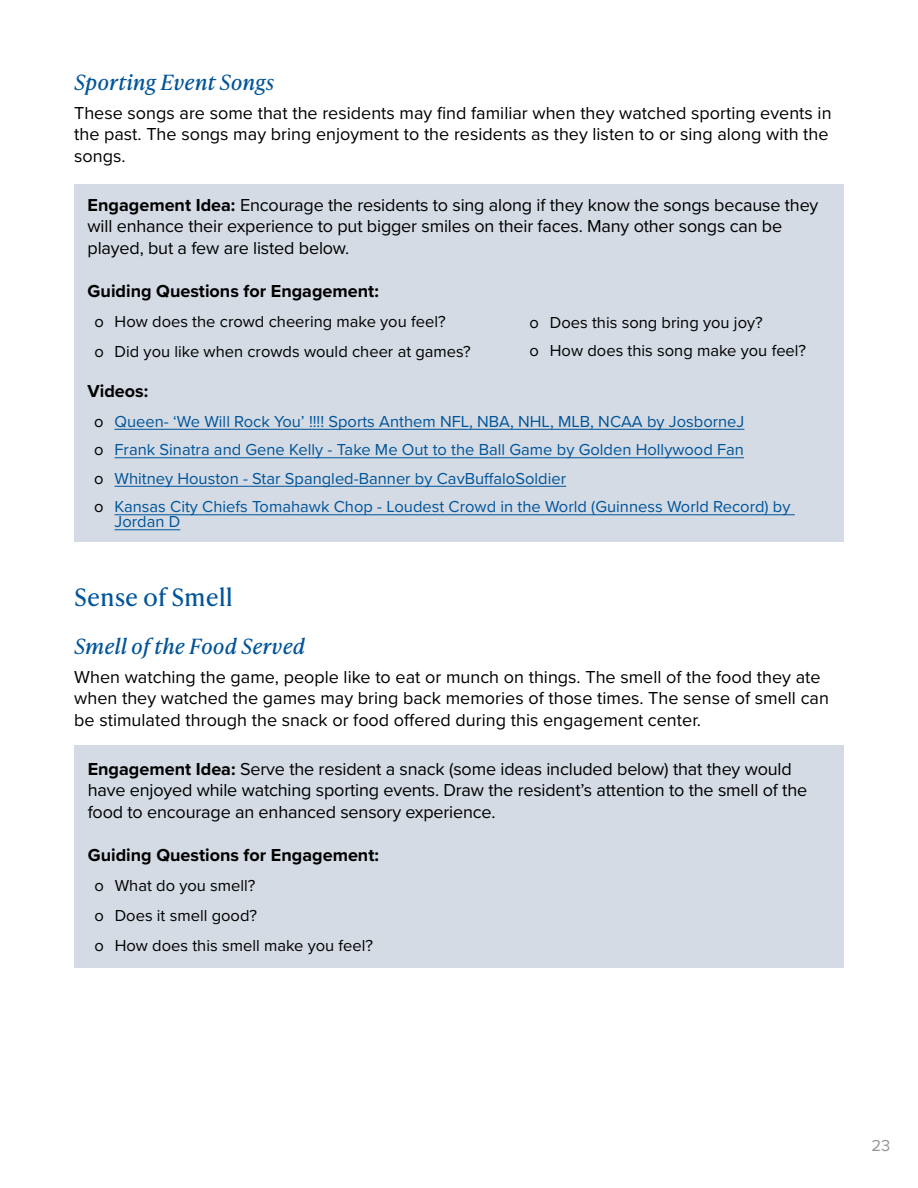
<style>
.page{position:relative;width:918px;height:1188px;background:#fff}
.page>*{position:absolute;margin:0;border:0;box-sizing:border-box;transform-origin:0 0}
.t1{font:24px "Ivy Presto Text";color:#005499}
.t2{font:italic 21px "Ivy Presto Text";color:#005499}
.t3{font:18px/21.6px "Proxima Nova";color:#000}
.t4{font:700 18px "Proxima Nova";color:#000}
.t5{font:16.5px/28.5px "Proxima Nova";color:#005499}
.t6{font:16.5px/30px "Proxima Nova";color:#000}
.t7{font:16.5px "Proxima Nova";color:#939598}
.s1{font-weight:700}
.s2{color:#000}
</style>
<div class="page">
<div style="left:74px;top:185px;width:770px;height:357px;background:#d4dbe4"></div>
<hr style="left:115px;top:429px;width:629px;height:1px;background:#005499">
<hr style="left:115px;top:457px;width:629px;height:1px;background:#005499">
<hr style="left:115px;top:486px;width:451px;height:1px;background:#005499">
<hr style="left:115px;top:514px;width:680px;height:1px;background:#005499">
<hr style="left:115px;top:529px;width:65px;height:1px;background:#005499">
<div style="left:74px;top:745px;width:770px;height:223px;background:#d4dbe4"></div>
<p class="t2" style="left:74px;top:67px;width:202px">Sporting Event Songs</p>
<p class="t3" style="left:74px;top:101px;width:759px">These songs are some that the residents may find familiar when they watched sporting events in the past. The songs may bring enjoyment to the residents as they listen to or sing along with the songs.</p>
<p class="t3" style="left:88px;top:193px;width:732px"><span class="s1">Engagement Idea:</span> Encourage the residents to sing along if they know the songs because they will enhance their experience to put bigger smiles on their faces. Many other songs can be played, but a few are listed below.</p>
<p class="t4" style="left:88px;top:278px;width:293px">Guiding Questions for Engagement:</p>
<p class="t6" style="left:94px;top:306px;width:378px">о How does the crowd cheering make you feel?<br>о Did you like when crowds would cheer at games?</p>
<p class="t4" style="left:88px;top:377px;width:62px">Videos:</p>
<p class="t5" style="left:94px;top:406px;width:698px"><span class="s2">о</span> Queen- ‘We Will Rock You’ !!!! Sports Anthem NFL, NBA, NHL, MLB, NCAA by JosborneJ<br><span class="s2">о</span> Frank Sinatra and Gene Kelly - Take Me Out to the Ball Game by Golden Hollywood Fan<br><span class="s2">о</span> Whitney Houston - Star Spangled-Banner by CavBuffaloSoldier<br><span class="s2">о</span> Kansas City Chiefs Tomahawk Chop - Loudest Crowd in the World (Guinness World Record) by</p>
<p class="t5" style="left:115px;top:507px;width:67px">Jordan D</p>
<p class="t6" style="left:530px;top:307px;width:278px;line-height:28.5px">о Does this song bring you joy?<br>о How does this song make you feel?</p>
<h1 class="t1" style="left:74px;top:579px;width:160px">Sense of Smell</h1>
<p class="t2" style="left:74px;top:631px;width:232px">Smell of the Food Served</p>
<p class="t3" style="left:74px;top:665px;width:756px">When watching the game, people like to eat or munch on things. The smell of the food they ate when they watched the games may bring back memories of those times. The sense of smell can be stimulated through the snack or food offered during this engagement center.</p>
<p class="t3" style="left:88px;top:757px;width:721px"><span class="s1">Engagement Idea:</span> Serve the resident a snack (some ideas included below) that they would have enjoyed while watching sporting events. Draw the resident’s attention to the smell of the food to encourage an enhanced sensory experience.</p>
<p class="t4" style="left:88px;top:842px;width:293px">Guiding Questions for Engagement:</p>
<p class="t6" style="left:94px;top:870px;width:280px">о What do you smell?<br>о Does it smell good?<br>о How does this smell make you feel?</p>
<p class="t7" style="left:871px;top:1134px;width:20px">23</p>
</div>
